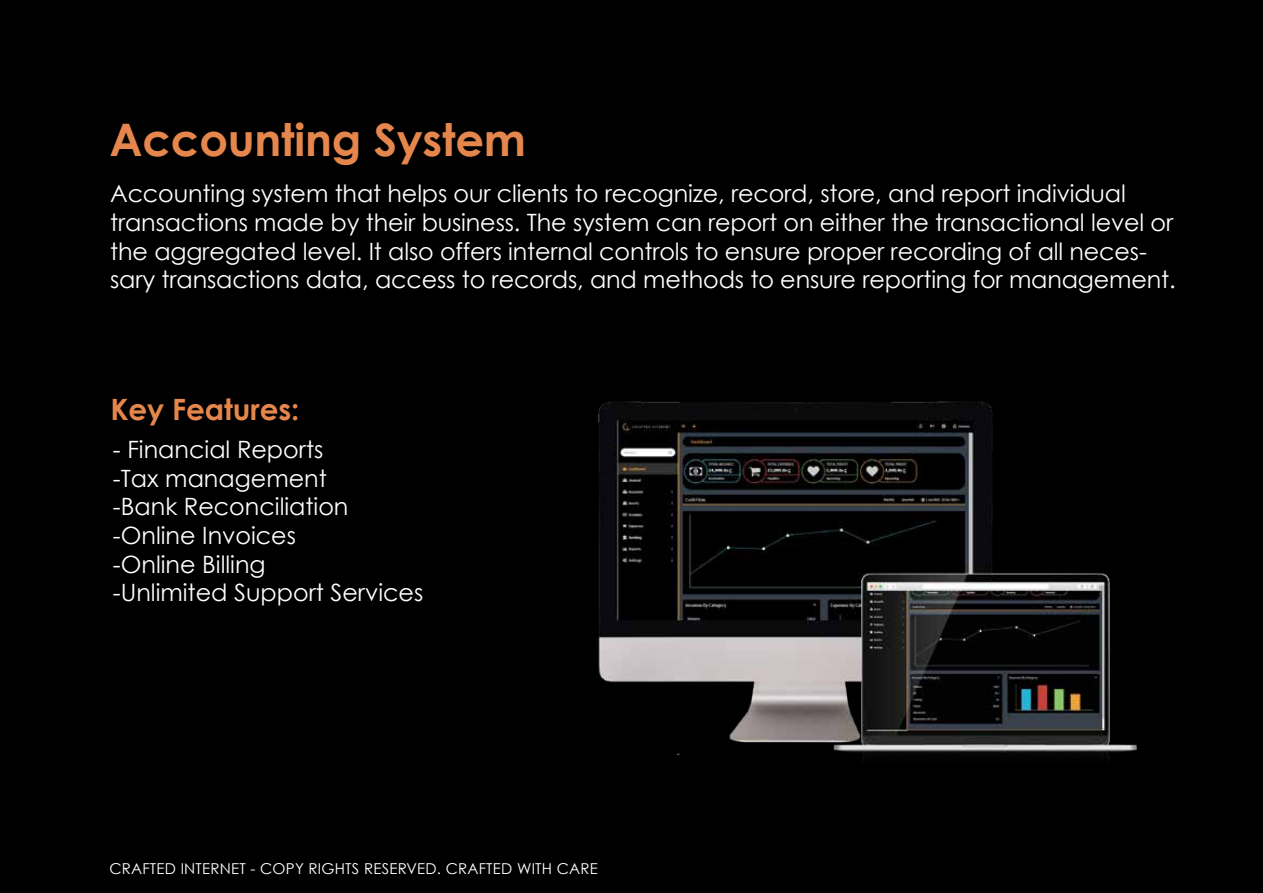
<style>
.page{position:relative;width:1263px;height:893px;background:#000}
.page>*{position:absolute;margin:0;border:0;box-sizing:border-box;transform-origin:0 0}
.t1{font:700 44.85px "Century Gothic";letter-spacing:-.005em;color:#e5864d}
.t2{font:700 29.4px "Century Gothic";letter-spacing:-.005em;color:#e5864d}
.t3{font:23.85px/28.7px "Century Gothic";letter-spacing:-.005em;color:#fff}
.t4{font:15px "Century Gothic";letter-spacing:.015em;color:#fff}
</style>
<div class="page">
<img style="left:598px;top:401px;width:540px;height:356px">
<h1 class="t1" style="left:109px;top:112px;width:418px">Accounting System</h1>
<p class="t3" style="left:110px;top:179px;width:1067px">Accounting system that helps our clients to recognize, record, store, and report individual transactions made by their business. The system can report on either the transactional level or the aggregated level. It also offers internal controls to ensure proper recording of all neces&shy;sary transactions data, access to records, and methods to ensure reporting for management.</p>
<p class="t2" style="left:110px;top:391px;width:190px">Key Features:</p>
<p class="t3" style="left:113px;top:435px;width:312px">- Financial Reports<br>-Tax management<br>-Bank Reconciliation -Online Invoices<br>-Online Billing<br>-Unlimited Support Services</p>
<p class="t4" style="left:109px;top:859px;width:490px">CRAFTED INTERNET - COPY RIGHTS RESERVED. CRAFTED WITH CARE</p>
</div>
